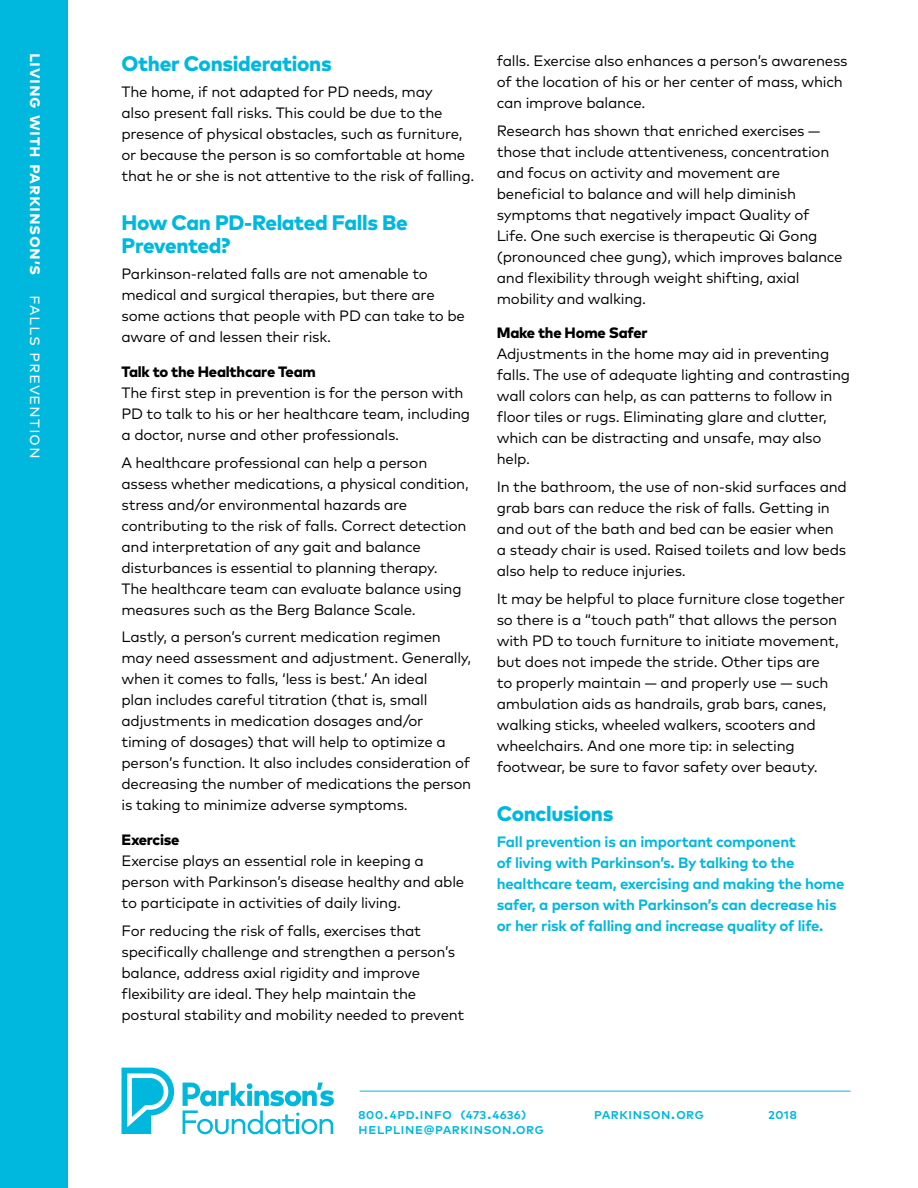
<style>
.page{position:relative;width:918px;height:1188px;background:#fff}
.page>*{position:absolute;margin:0;border:0;box-sizing:border-box;transform-origin:0 0}
.t1{font:800 21px/22.5px "Mark OT";letter-spacing:-.015em;color:#00b8de}
.t2{font:700 18px "Mark OT";letter-spacing:.04em;color:#fff}
.t3{font:15px/21px "Mark OT";letter-spacing:-.015em;color:#000}
.t4{font:700 15px/21px "Mark OT";letter-spacing:-.015em;color:#00b8de}
.t5{font:500 15px "Mark OT";letter-spacing:.005em;color:#00b8de}
.t6{font:800 15px "Mark OT";letter-spacing:-.015em;color:#000}
.s1{font-weight:400}
</style>
<div class="page">
<svg style="left:122px;top:1068px;width:52px;height:66px"></svg>
<svg style="left:183px;top:1083px;width:151px;height:51px"></svg>
<hr style="left:360px;top:1091px;width:490px;height:1px;background:#00b8de">
<div style="left:0;top:0;width:68px;height:1188px;background:#00b8de"></div>
<p class="t2" style="left:48px;top:53px;width:407px;rotate:90deg">Living with Parkinson’s <span class="s1">Falls Prevention</span></p>
<h1 class="t1" style="left:122px;top:51px;width:212px">Other Considerations</h1>
<p class="t3" style="left:122px;top:81px;width:354px">The home, if not adapted for PD needs, may<br>also present fall risks. This could be due to the presence of physical obstacles, such as furniture, or because the person is so comfortable at home that he or she is not attentive to the risk of falling.</p>
<h1 class="t1" style="left:122px;top:211px;width:288px">How Can PD-Related Falls Be<br>Prevented?</h1>
<p class="t3" style="left:122px;top:263px;width:345px">Parkinson-related falls are not amenable to medical and surgical therapies, but there are some actions that people with PD can take to be aware of and lessen their risk.</p>
<p class="t6" style="left:122px;top:362px;width:196px">Talk to the Healthcare Team</p>
<p class="t3" style="left:122px;top:382px;width:350px">The first step in prevention is for the person with<br>PD to talk to his or her healthcare team, including a doctor, nurse and other professionals.</p>
<p class="t3" style="left:122px;top:452px;width:349px">A healthcare professional can help a person assess whether medications, a physical condition, stress and/or environmental hazards are contributing to the risk of falls. Correct detection and interpretation of any gait and balance disturbances is essential to planning therapy.<br>The healthcare team can evaluate balance using measures such as the Berg Balance Scale.</p>
<p class="t3" style="left:122px;top:626px;width:351px">Lastly, a person’s current medication regimen may need assessment and adjustment. Generally, when it comes to falls, ‘less is best.’ An ideal<br>plan includes careful titration (that is, small adjustments in medication dosages and/or timing of dosages) that will help to optimize a person’s function. It also includes consideration of decreasing the number of medications the person is taking to minimize adverse symptoms.</p>
<p class="t6" style="left:122px;top:830px;width:60px">Exercise</p>
<p class="t3" style="left:122px;top:850px;width:344px">Exercise plays an essential role in keeping a person with Parkinson’s disease healthy and able to participate in activities of daily living.</p>
<p class="t3" style="left:122px;top:920px;width:344px">For reducing the risk of falls, exercises that specifically challenge and strengthen a person’s balance, address axial rigidity and improve flexibility are ideal. They help maintain the postural stability and mobility needed to prevent</p>
<p class="t3" style="left:497px;top:50px;width:352px">falls. Exercise also enhances a person’s awareness of the location of his or her center of mass, which can improve balance.</p>
<p class="t3" style="left:497px;top:120px;width:347px">Research has shown that enriched exercises — those that include attentiveness, concentration and focus on activity and movement are beneficial to balance and will help diminish symptoms that negatively impact Quality of Life. One such exercise is therapeutic Qi Gong (pronounced chee gung), which improves balance and flexibility through weight shifting, axial mobility and walking.</p>
<p class="t6" style="left:497px;top:323px;width:152px">Make the Home Safer</p>
<p class="t3" style="left:497px;top:343px;width:355px">Adjustments in the home may aid in preventing falls. The use of adequate lighting and contrasting wall colors can help, as can patterns to follow in floor tiles or rugs. Eliminating glare and clutter, which can be distracting and unsafe, may also help.</p>
<p class="t3" style="left:497px;top:476px;width:352px">In the bathroom, the use of non-skid surfaces and grab bars can reduce the risk of falls. Getting in and out of the bath and bed can be easier when a steady chair is used. Raised toilets and low beds also help to reduce injuries.</p>
<p class="t3" style="left:497px;top:588px;width:350px">It may be helpful to place furniture close together so there is a “touch path” that allows the person with PD to touch furniture to initiate movement, but does not impede the stride. Other tips are<br>to properly maintain — and properly use — such ambulation aids as handrails, grab bars, canes, walking sticks, wheeled walkers, scooters and wheelchairs. And one more tip: in selecting footwear, be sure to favor safety over beauty.</p>
<h1 class="t1" style="left:497px;top:802px;width:118px">Conclusions</h1>
<p class="t4" style="left:497px;top:831px;width:349px">Fall prevention is an important component<br>of living with Parkinson’s. By talking to the healthcare team, exercising and making the home safer, a person with Parkinson’s can decrease his or her risk of falling and increase quality of life.</p>
<p class="t5" style="left:358px;top:1104px;width:170px">800.4PD.IN FO (473.4636)</p>
<p class="t5" style="left:594px;top:1104px;width:112px">parkinson.org</p>
<p class="t5" style="left:768px;top:1104px;width:30px">2018</p>
<p class="t5" style="left:358px;top:1119px;width:187px">helpline@parkinson.org</p>
</div>
